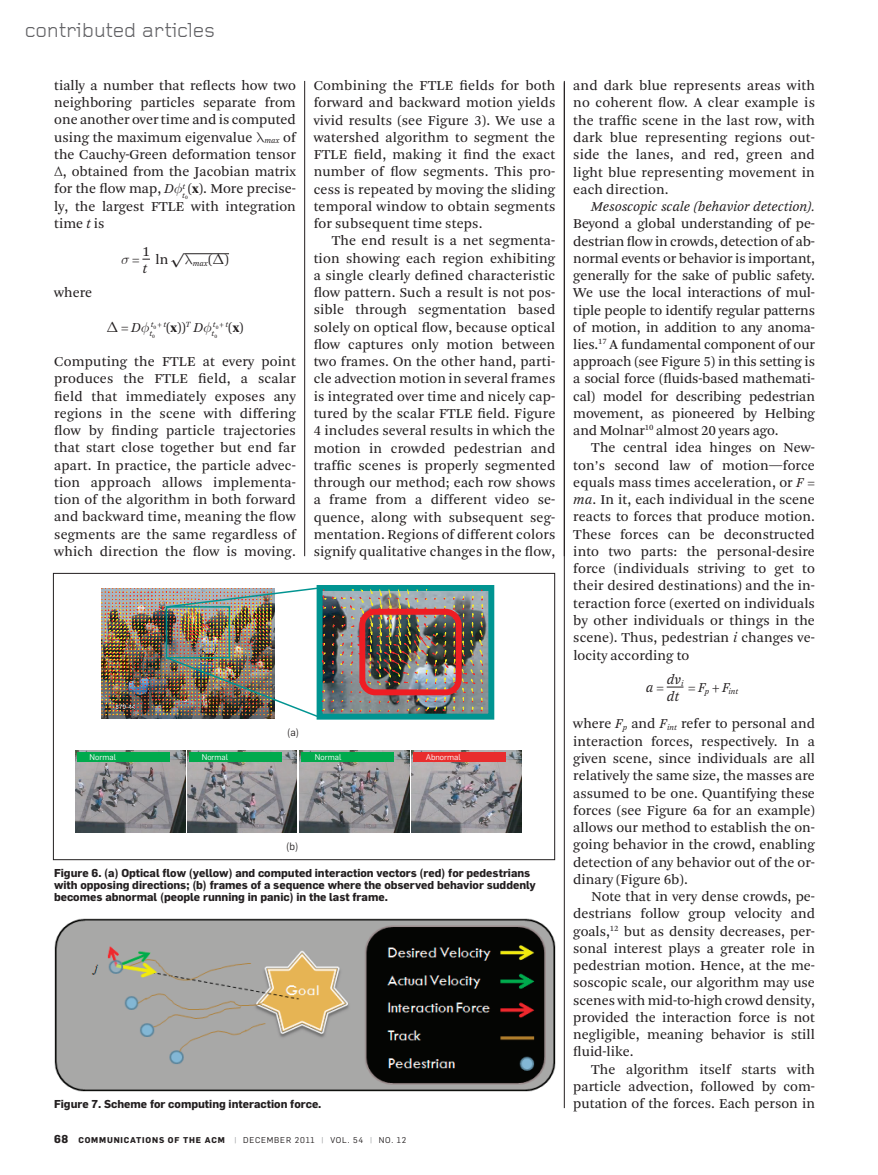
<style>
.page{position:relative;width:878px;height:1175px;background:#fff}
.page>*{position:absolute;margin:0;border:0;box-sizing:border-box;transform-origin:0 0}
.t1{font:21px "Foundry Gridnik";letter-spacing:-.015em;color:#636366}
.t2{font:14.25px/17.2px "Arnhem Blond";color:#231f20;text-align:justify}
.t3{font:italic 14.25px/17.2px "Arnhem Blond";letter-spacing:-.01em;color:#231f20}
.t4{font:700 11.25px/12px "Flama";color:#231f20}
.t5{font:10.35px "Flama";color:#231f20}
.t6{font:8.25px "Flama";letter-spacing:.1em;color:#231f20}
.t7{font:italic 8.25px "Arnhem Blond";color:#231f20}
.t8{font:8.1px "Flama";color:#fff}
.s1{font-style:italic}
.s2{font-family:"Arnhem";font-weight:900}
.s3{font-style:normal;font-size:14.25px}
.s4{font-family:"Arnhem";font-weight:900;font-style:normal;font-size:14.25px}
.s5{font-size:14.25px}
.s6{font-weight:700;font-size:11.25px}
.s7{font-weight:700}
.s8{color:#939598}
.s9{font-style:normal}
</style>
<div class="page">
<hr style="left:564px;top:81px;width:1px;height:1027px;background:#231f20">
<hr style="left:304px;top:81px;width:1px;height:475px;background:#231f20">
<hr style="left:184px;top:253px;width:45px;height:1px;background:#231f20">
<svg style="left:666px;top:687px;width:17px;height:1px"></svg>
<img style="left:75px;top:750px;width:110px;height:82px">
<img style="left:187px;top:750px;width:110px;height:82px">
<img style="left:299px;top:750px;width:110px;height:82px">
<img style="left:411px;top:750px;width:110px;height:82px">
<div style="left:316px;top:585px;width:178px;height:134px;border:6px solid #009491"></div>
<img style="left:102px;top:586px;width:383px;height:133px">
<div style="left:359px;top:609px;width:102px;height:86px;border:6px solid #ee1d23;border-radius:13px"></div>
<div style="left:77px;top:752px;width:92px;height:9px;background:#00aa4d"></div>
<div style="left:413px;top:752px;width:92px;height:10px;background:#e92d2d"></div>
<div style="left:189px;top:752px;width:92px;height:9px;background:#00aa4d"></div>
<div style="left:301px;top:752px;width:92px;height:9px;background:#00aa4d"></div>
<div style="left:53px;top:573px;width:502px;height:287px;border:1px solid #231f20"></div>
<img style="left:54px;top:918px;width:501px;height:173px">
<h1 class="t1" style="left:25px;top:19px;width:192px">contributed articles</h1>
<p class="t2" style="left:54px;top:77px;width:243px">tially a number that reflects how two neighboring particles separate from one another over time and is computed using the maximum eigenvalue <sub>max</sub> of the Cauchy-Green deformation tensor Δ, obtained from the Jacobian matrix for the flow map, <span class="s1">D</span> <sup>t</sup> (<span class="s2">x</span>). More precise-</p>
<p class="t7" style="left:182px;top:191px;width:7px">t<sub>0</sub></p>
<p class="t2" style="left:54px;top:198px;width:243px">ly, the largest FTLE with integration time <span class="s1">t</span> is</p>
<p class="t2" style="left:132px;top:251px;width:9px">=</p>
<p class="t2" style="left:142px;top:243px;width:9px">1</p>
<p class="t3" style="left:142px;top:260px;width:6px">t</p>
<p class="t2" style="left:155px;top:251px;width:75px">ln √ <sub>max</sub>( )</p>
<p class="t2" style="left:54px;top:284px;width:40px">where</p>
<p class="t7" style="left:151px;top:319px;width:68px">t<sub>0</sub> + t<span class="s3">(</span><span class="s4">x</span><span class="s3">))</span>T <span class="s5">D</span> t<sub>0</sub></p>
<p class="t7" style="left:213px;top:319px;width:32px">t<sub>0</sub> + t<span class="s3">(</span><span class="s4">x</span><span class="s3">)</span></p>
<p class="t2" style="left:54px;top:353px;width:243px">Computing the FTLE at every point produces the FTLE field, a scalar field that immediately exposes any regions in the scene with differing flow by finding particle trajectories that start close together but end far apart. In practice, the particle advec&shy;tion approach allows implementa&shy;tion of the algorithm in both forward and backward time, meaning the flow segments are the same regardless of which direction the flow is moving.</p>
<p class="t2" style="left:121px;top:318px;width:35px">= <span class="s1">D</span> <sub>t</sub><sub>0</sub></p>
<p class="t2" style="left:313px;top:77px;width:243px">Combining the FTLE fields for both forward and backward motion yields vivid results (see Figure 3). We use a watershed algorithm to segment the FTLE field, making it find the exact number of flow segments. This pro&shy;cess is repeated by moving the sliding temporal window to obtain segments for subsequent time steps.</p>
<p class="t2" style="left:313px;top:232px;width:243px;text-indent:18px">The end result is a net segmenta&shy;tion showing each region exhibiting a single clearly defined characteristic flow pattern. Such a result is not pos&shy;sible through segmentation based solely on optical flow, because optical flow captures only motion between two frames. On the other hand, parti&shy;cle advection motion in several frames is integrated over time and nicely cap&shy;tured by the scalar FTLE field. Figure 4 includes several results in which the motion in crowded pedestrian and traffic scenes is properly segmented through our method; each row shows a frame from a different video se&shy;quence, along with subsequent seg&shy;mentation. Regions of different colors signify qualitative changes in the flow,</p>
<p class="t5" style="left:287px;top:726px;width:13px">(a)</p>
<p class="t8" style="left:90px;top:752px;width:28px">Normal</p>
<p class="t8" style="left:202px;top:752px;width:28px">Normal</p>
<p class="t8" style="left:315px;top:752px;width:28px">Normal</p>
<p class="t8" style="left:425px;top:752px;width:37px">Abnormal</p>
<p class="t5" style="left:286px;top:840px;width:14px">(b)</p>
<p class="t4" style="left:54px;top:866px;width:483px">Figure 6. (a) Optical flow (yellow) and computed interaction vectors (red) for pedestrians with opposing directions; (b) frames of a sequence where the observed behavior suddenly becomes abnormal (people running in panic) in the last frame.</p>
<p class="t4" style="left:54px;top:1097px;width:269px">Figure 7. Scheme for computing interaction force.</p>
<p class="t6" style="left:54px;top:1134px;width:354px"><span class="s6">68</span> <span class="s7">communications of the acm</span> <span class="s8">|</span> december 2011 <span class="s8">|</span> vol. 54 <span class="s8">|</span> n o. 12</p>
<p class="t2" style="left:573px;top:77px;width:243px">and dark blue represents areas with no coherent flow. A clear example is the traffic scene in the last row, with dark blue representing regions out&shy;side the lanes, and red, green and light blue representing movement in each direction.</p>
<p class="t3" style="left:591px;top:198px;width:225px">Mesoscopic scale (behavior detection).</p>
<p class="t2" style="left:573px;top:215px;width:243px">Beyond a global understanding of pe&shy;destrian flow in crowds, detection of ab&shy;normal events or behavior is important, generally for the sake of public safety.<br>We use the local interactions of mul&shy;tiple people to identify regular patterns of motion, in addition to any anoma&shy;lies.<sup>17</sup> A fundamental component of our approach (see Figure 5) in this setting is a social force (fluids-based mathemati&shy;cal) model for describing pedestrian movement, as pioneered by Helbing and Molnar<sup>10</sup> almost 20 years ago.</p>
<p class="t2" style="left:573px;top:439px;width:243px;text-indent:18px">The central idea hinges on New&shy;ton’s second law of motion—force equals mass times acceleration, or <span class="s1">F</span> = <span class="s1">ma</span>. In it, each individual in the scene reacts to forces that produce motion.<br>These forces can be deconstructed into two parts: the personal-desire force (individuals striving to get to their desired destinations) and the in&shy;teraction force (exerted on individuals by other individuals or things in the scene). Thus, pedestrian <span class="s1">i</span> changes ve&shy;locity according to</p>
<p class="t3" style="left:645px;top:679px;width:20px">a <span class="s9">=</span></p>
<p class="t3" style="left:666px;top:671px;width:18px">dv<sub>i </sub>dt</p>
<p class="t7" style="left:688px;top:686px;width:51px"><sup>=</sup> <sup>F</sup>p <sup>+</sup> <sup>F</sup>int</p>
<p class="t2" style="left:573px;top:715px;width:243px">where <span class="s1">F</span><sub>p</sub> and <span class="s1">F</span><sub>int</sub> refer to personal and interaction forces, respectively. In a given scene, since individuals are all relatively the same size, the masses are assumed to be one. Quantifying these forces (see Figure 6a for an example) allows our method to establish the on&shy;going behavior in the crowd, enabling detection of any behavior out of the or&shy;dinary (Figure 6b).</p>
<p class="t2" style="left:573px;top:888px;width:243px;text-indent:18px">Note that in very dense crowds, pe&shy;destrians follow group velocity and goals,<sup>12</sup> but as density decreases, per&shy;sonal interest plays a greater role in pedestrian motion. Hence, at the me&shy;soscopic scale, our algorithm may use scenes with mid-to-high crowd density, provided the interaction force is not negligible, meaning behavior is still fluid-like.</p>
<p class="t2" style="left:573px;top:1060px;width:243px;text-indent:18px">The algorithm itself starts with particle advection, followed by com&shy;putation of the forces. Each person in</p>
</div>
